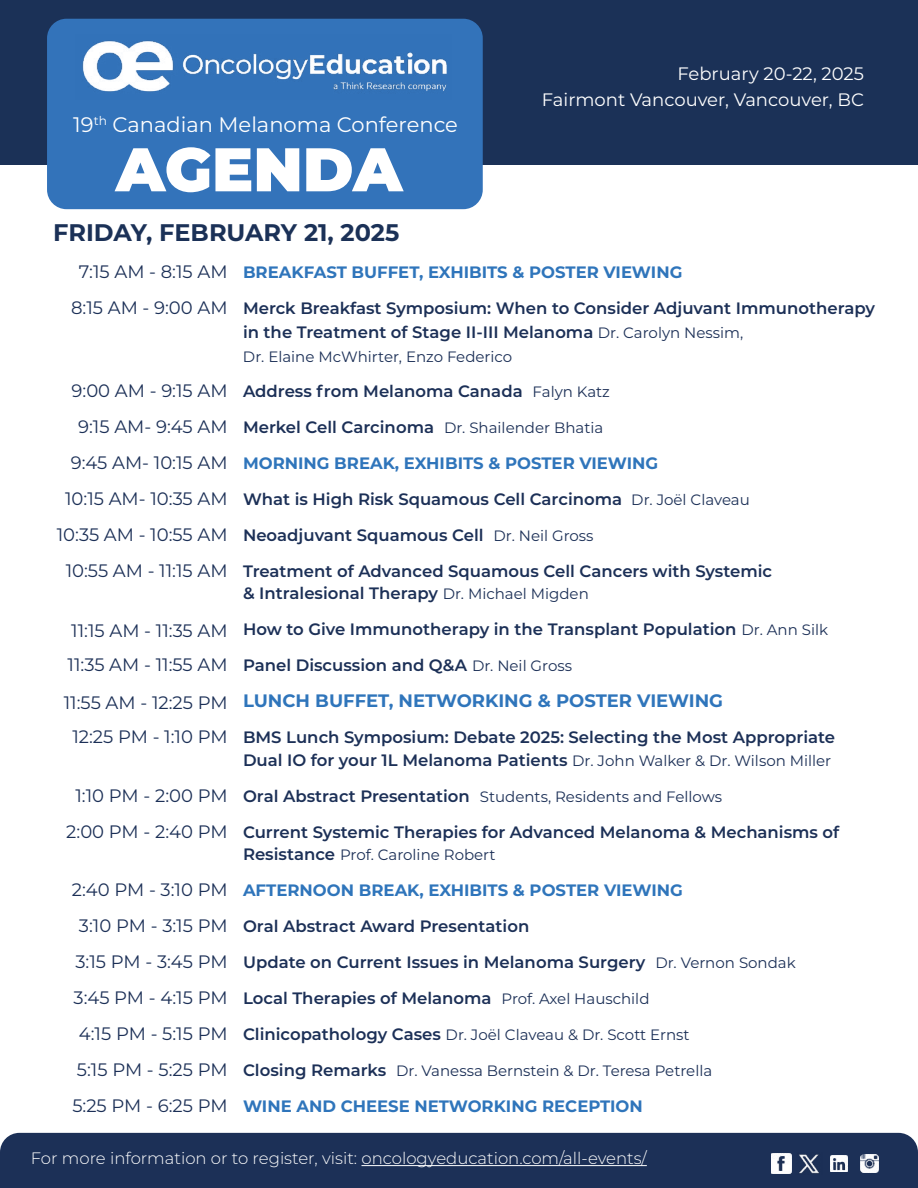
<style>
.page{position:relative;width:918px;height:1188px;background:#fff}
.page>*{position:absolute;margin:0;border:0;box-sizing:border-box;transform-origin:0 0}
.t1{font:900 61.5px "Montserrat";color:#fff}
.t2{font:700 24px "Montserrat";color:#1b3157}
.t3{font:21px "Montserrat";color:#fff}
.t4{font:18px/36px "Montserrat";color:#1c3057;text-align:center}
.t5{font:18px/25.5px "Montserrat";color:#fff;text-align:right}
.t6{font:700 18px "Montserrat";color:#2f75bb}
.t7{font:600 16.5px/36px "Montserrat";color:#1c3057}
.t8{font:700 16.5px "Montserrat";color:#2f75bb}
.t9{font:300 16.5px "Montserrat";color:#fff}
.t10{font:15px "Montserrat";color:#1c3057}
.s1{font-weight:400;font-size:15px}
.s2{font-weight:700;color:#2f75bb}
.s3{font-weight:600;font-size:16.5px}
</style>
<div class="page">
<div style="left:0;top:0;width:918px;height:164px;background:#1b3157"></div>
<div style="left:0;top:1133px;width:918px;height:55px;background:#1c3057"></div>
<div style="left:47px;top:19px;width:436px;height:190px;background:#3373ba;border-radius:19px"></div>
<img style="left:82px;top:40px;width:365px;height:52px">
<hr style="left:362px;top:1165px;width:285px;height:1px;background:#fff">
<img style="left:772px;top:1153px;width:19px;height:21px">
<img style="left:796px;top:1153px;width:26px;height:21px">
<img style="left:831px;top:1155px;width:17px;height:17px">
<img style="left:861px;top:1155px;width:17px;height:17px">
<p class="t3" style="left:73px;top:110px;width:386px">19<sup>th</sup> Canadian Melanoma Conference</p>
<h1 class="t1" style="left:116px;top:123px;width:288px">AGENDA</h1>
<p class="t5" style="left:542px;top:60px;width:324px">February 20-22, 2025<br>Fairmont Vancouver, Vancouver, BC</p>
<h2 class="t2" style="left:53px;top:215px;width:348px">FRIDAY, FEBRUARY 21, 2025</h2>
<p class="t4" style="left:71px;top:253px;width:158px">7:15 AM - 8:15 AM<br>8:15 AM - 9:00 AM</p>
<p class="t8" style="left:243px;top:261px;width:441px">BREAKFAST BUFFET, EXHIBITS &amp; POSTER VIEWING</p>
<p class="t7" style="left:243px;top:296px;width:634px;line-height:24px">Merck Breakfast Symposium: When to Consider Adjuvant Immunotherapy in the Treatment of Stage II-III Melanoma <span class="s1">Dr. Carolyn Nessim,</span></p>
<p class="t10" style="left:243px;top:347px;width:271px">Dr. Elaine McWhirter, Enzo Federico</p>
<p class="t7" style="left:243px;top:372px;width:531px">Address from Melanoma Canada <span class="s1">Falyn Katz<br></span>Merkel Cell Carcinoma <span class="s1">Dr. Shailender Bhatia<br></span><span class="s2">MORNING BREAK, EXHIBITS &amp; POSTER VIEWING<br></span>What is High Risk Squamous Cell Carcinoma <span class="s1">Dr. Joël Claveau </span>Neoadjuvant Squamous Cell <span class="s1">Dr. Neil Gross<br></span>Treatment of Advanced Squamous Cell Cancers with Systemic</p>
<p class="t7" style="left:243px;top:575px;width:587px">&amp; Intralesional Therapy <span class="s1">Dr. Michael Migden<br></span>How to Give Immunotherapy in the Transplant Population <span class="s1">Dr. Ann Silk<br></span>Panel Discussion and Q&amp;A <span class="s1">Dr. Neil Gross</span></p>
<p class="t6" style="left:243px;top:688px;width:482px">LUNCH BUFFET, NETWORKING &amp; POSTER VIEWING</p>
<p class="t7" style="left:243px;top:725px;width:594px;line-height:22.5px">BMS Lunch Symposium: Debate 2025: Selecting the Most Appropriate<br>Dual IO for your 1L Melanoma Patients <span class="s1">Dr. John Walker &amp; Dr. Wilson Miller</span></p>
<p class="t10" style="left:243px;top:786px;width:481px"><span class="s3">Oral Abstract Presentation</span> Students, Residents and Fellows</p>
<p class="t7" style="left:243px;top:813px;width:598px">Current Systemic Therapies for Advanced Melanoma &amp; Mechanisms of</p>
<p class="t10" style="left:243px;top:845px;width:254px"><span class="s3">Resistance</span> Prof. Caroline Robert</p>
<p class="t8" style="left:243px;top:879px;width:441px">AFTERNOON BREAK, EXHIBITS &amp; POSTER VIEWING</p>
<p class="t7" style="left:243px;top:908px;width:554px">Oral Abstract Award Presentation<br>Update on Current Issues in Melanoma Surgery <span class="s1">Dr. Vernon Sondak<br></span>Local Therapies of Melanoma <span class="s1">Prof. Axel Hauschild</span></p>
<p class="t10" style="left:243px;top:1025px;width:448px"><span class="s3">Clinicopathology Cases</span> Dr. Joël Claveau &amp; Dr. Scott Ernst</p>
<p class="t10" style="left:243px;top:1061px;width:471px"><span class="s3">Closing Remarks</span> Dr. Vanessa Bernstein &amp; Dr. Teresa Petrella</p>
<p class="t8" style="left:243px;top:1095px;width:401px">WINE AND CHEESE NETWORKING RECEPTION</p>
<p class="t4" style="left:57px;top:372px;width:172px;text-align:right">9:00 AM - 9:15 AM<br>9:15 AM- 9:45 AM<br>9:45 AM- 10:15 AM<br>10:15 AM- 10:35 AM<br>10:35 AM - 10:55 AM<br>10:55 AM - 11:15 AM</p>
<p class="t4" style="left:68px;top:613px;width:162px;line-height:34.5px;text-align:left">11:15 AM - 11:35 AM<br>11:35 AM - 11:55 AM</p>
<p class="t4" style="left:64px;top:685px;width:165px;line-height:34.5px">11:55 AM - 12:25 PM<br>12:25 PM - 1:10 PM</p>
<p class="t4" style="left:66px;top:777px;width:163px">1:10 PM - 2:00 PM<br>2:00 PM - 2:40 PM</p>
<p class="t4" style="left:72px;top:871px;width:157px">2:40 PM - 3:10 PM<br>3:10 PM - 3:15 PM<br>3:15 PM - 3:45 PM<br>3:45 PM - 4:15 PM<br>4:15 PM - 5:15 PM<br>5:15 PM - 5:25 PM<br>5:25 PM - 6:25 PM</p>
<p class="t9" style="left:31px;top:1147px;width:618px">For more information or to register, visit: oncologyeducation.com/all-events/</p>
</div>
